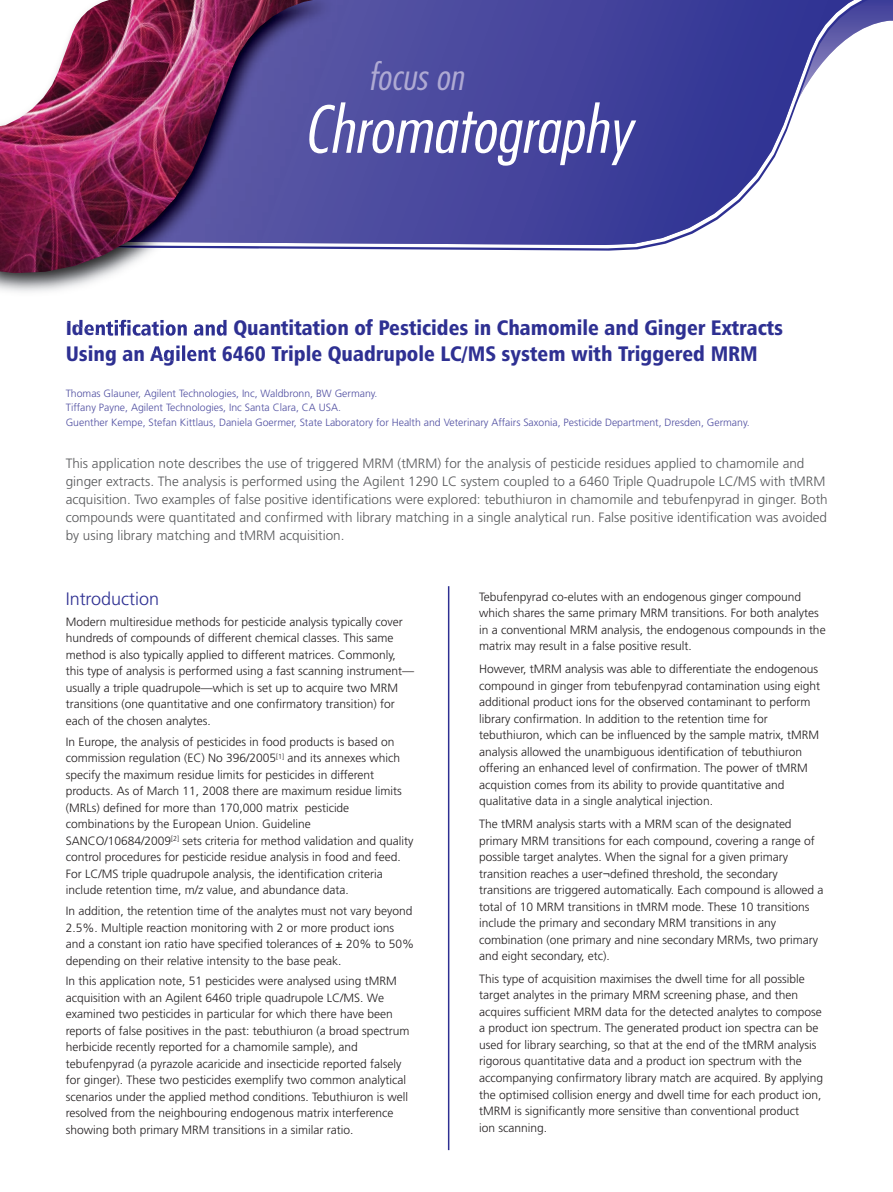
<style>
.page{position:relative;width:893px;height:1192px;background:#fff}
.page>*{position:absolute;margin:0;border:0;box-sizing:border-box;transform-origin:0 0}
.t1{font:italic 300 condensed 63px "Futura";color:#fff;scale:1.1 1}
.t2{font:italic 300 condensed 36px "Futura";color:#afaad3;scale:1.1 1}
.t3{font:21px/25.5px "Humanist 777 BT Black Condensed B";color:#2e3092}
.t4{font:300 18px "Frutiger";color:#2e3092}
.t5{font:300 13.5px/18px "Frutiger";color:#57585a}
.t6{font:300 12px/16.5px "Frutiger";color:#231f20}
.t7{font:300 10.5px/14.5px "Frutiger";color:#504fa1}
</style>
<div class="page">
<hr style="left:448px;top:586px;width:1px;height:564px;background:#2e3092">
<svg style="left:321px;top:0;width:563px;height:245px"></svg>
<img style="left:0;top:273px;width:227px;height:63px">
<img style="left:67px;top:319px;width:148px;height:17px">
<img style="left:152px;top:345px;width:64px;height:17px">
<div style="left:321px;top:0;width:29px;height:243px;background:#5452a2"></div>
<img style="left:0;top:0;width:321px;height:273px">
<h2 class="t2" style="left:368px;top:61px;width:93px">focuson</h2>
<h1 class="t1" style="left:303px;top:102px;width:299px">Chromatography</h1>
<h3 class="t3" style="left:66px;top:317px;width:718px">Identification and Quantitation of Pesticides in Chamomile and Ginger Extracts<br>Using an Agilent 6460 Triple Quadrupole LC/MS system with Triggered MRM</h3>
<p class="t7" style="left:66px;top:386px;width:685px">Thomas Glauner, Agilent Technologies, Inc, Waldbronn, BW Germany.<br>Tiffany Payne, Agilent Technologies, Inc Santa Clara, CA USA.<br>Guenther Kempe, Stefan Kittlaus, Daniela Goermer, State Laboratory for Health and Veterinary Affairs Saxonia, Pesticide Department, Dresden, Germany.</p>
<p class="t5" style="left:66px;top:455px;width:763px">This application note describes the use of triggered MRM (tMRM) for the analysis of pesticide residues applied to chamomile and ginger extracts. The analysis is performed using the Agilent 1290 LC system coupled to a 6460 Triple Quadrupole LC/MS with tMRM acquisition. Two examples of false positive identifications were explored: tebuthiuron in chamomile and tebufenpyrad in ginger. Both compounds were quantitated and confirmed with library matching in a single analytical run. False positive identification was avoided by using library matching and tMRM acquisition.</p>
<h3 class="t4" style="left:66px;top:592px;width:95px">Introduction</h3>
<p class="t6" style="left:66px;top:614px;width:350px">Modern multiresidue methods for pesticide analysis typically cover hundreds of compounds of different chemical classes. This same method is also typically applied to different matrices. Commonly, this type of analysis is performed using a fast scanning instrument— usually a triple quadrupole—which is set up to acquire two MRM transitions (one quantitative and one confirmatory transition) for each of the chosen analytes.</p>
<p class="t6" style="left:66px;top:734px;width:349px">In Europe, the analysis of pesticides in food products is based on commission regulation (EC) No 396/2005<sup>[1]</sup> and its annexes which specify the maximum residue limits for pesticides in different products. As of March 11, 2008 there are maximum residue limits (MRLs) defined for more than 170,000 matrix pesticide combinations by the European Union. Guideline SANCO/10684/2009<sup>[2]</sup> sets criteria for method validation and quality control procedures for pesticide residue analysis in food and feed.<br>For LC/MS triple quadrupole analysis, the identification criteria include retention time, m/z value, and abundance data.</p>
<p class="t6" style="left:66px;top:903px;width:350px">In addition, the retention time of the analytes must not vary beyond 2.5%. Multiple reaction monitoring with 2 or more product ions and a constant ion ratio have specified tolerances of ± 20% to 50% depending on their relative intensity to the base peak.</p>
<p class="t6" style="left:66px;top:974px;width:345px">In this application note, 51 pesticides were analysed using tMRM acquisition with an Agilent 6460 triple quadrupole LC/MS. We examined two pesticides in particular for which there have been reports of false positives in the past: tebuthiuron (a broad spectrum herbicide recently reported for a chamomile sample), and tebufenpyrad (a pyrazole acaricide and insecticide reported falsely for ginger). These two pesticides exemplify two common analytical scenarios under the applied method conditions. Tebuthiuron is well resolved from the neighbouring endogenous matrix interference showing both primary MRM transitions in a similar ratio.</p>
<p class="t6" style="left:479px;top:589px;width:348px">Tebufenpyrad co-elutes with an endogenous ginger compound which shares the same primary MRM transitions. For both analytes in a conventional MRM analysis, the endogenous compounds in the matrix may result in a false positive result.</p>
<p class="t6" style="left:479px;top:661px;width:342px">However, tMRM analysis was able to differentiate the endogenous compound in ginger from tebufenpyrad contamination using eight additional product ions for the observed contaminant to perform library confirmation. In addition to the retention time for tebuthiuron, which can be influenced by the sample matrix, tMRM analysis allowed the unambiguous identification of tebuthiuron offering an enhanced level of confirmation. The power of tMRM acquistion comes from its ability to provide quantitative and qualitative data in a single analytical injection.</p>
<p class="t6" style="left:479px;top:816px;width:346px">The tMRM analysis starts with a MRM scan of the designated primary MRM transitions for each compound, covering a range of possible target analytes. When the signal for a given primary transition reaches a user¬defined threshold, the secondary transitions are triggered automatically. Each compound is allowed a total of 10 MRM transitions in tMRM mode. These 10 transitions include the primary and secondary MRM transitions in any combination (one primary and nine secondary MRMs, two primary and eight secondary, etc).</p>
<p class="t6" style="left:479px;top:971px;width:345px">This type of acquisition maximises the dwell time for all possible target analytes in the primary MRM screening phase, and then acquires sufficient MRM data for the detected analytes to compose a product ion spectrum. The generated product ion spectra can be used for library searching, so that at the end of the tMRM analysis rigorous quantitative data and a product ion spectrum with the accompanying confirmatory library match are acquired. By applying the optimised collision energy and dwell time for each product ion, tMRM is significantly more sensitive than conventional product<br>ion scanning.</p>
</div>
